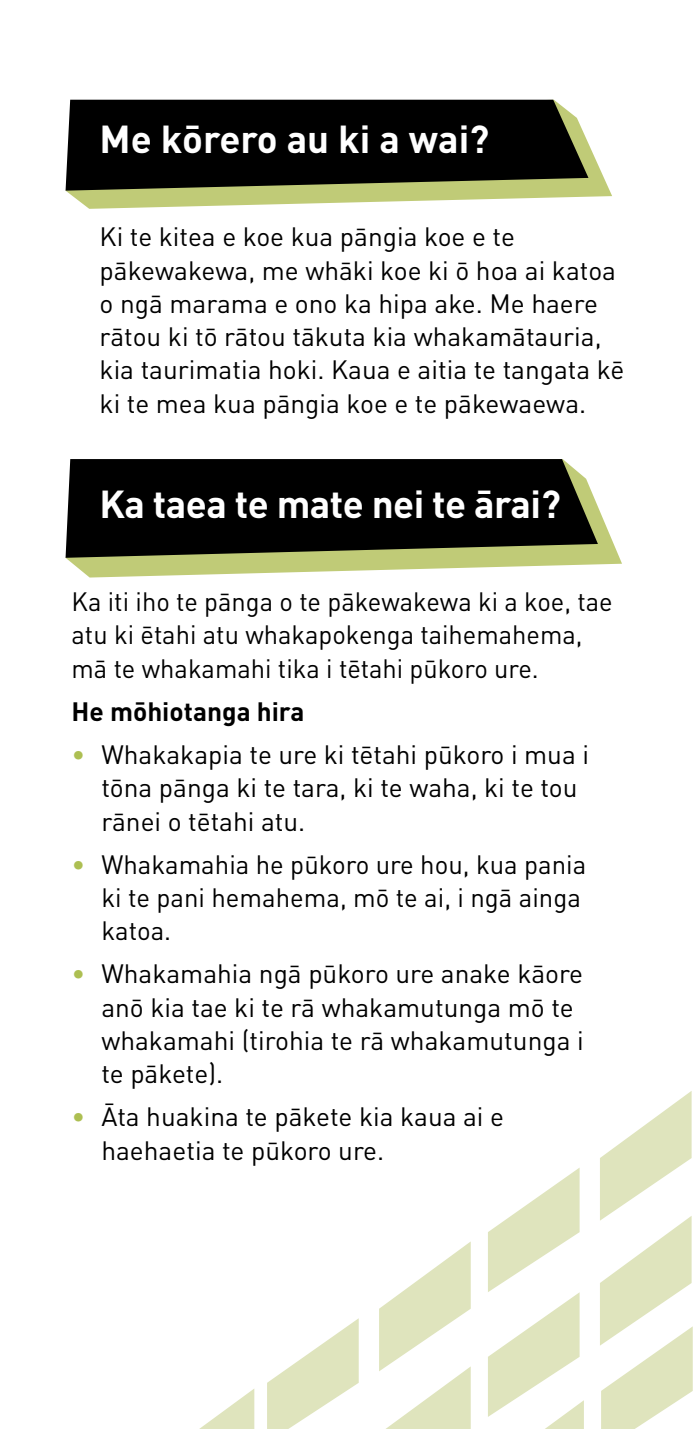
<style>
.page{position:relative;width:695px;height:1429px;background:#fff}
.page>*{position:absolute;margin:0;border:0;box-sizing:border-box;transform-origin:0 0}
.t1{font:700 38.5px "DIN Pro";letter-spacing:-.015em;color:#fff}
.t2{font:26.25px/33.2px "DIN Pro";color:#000}
.t3{font:700 26.25px "DIN Pro";color:#000}
.s1{color:#adbf52}
</style>
<div class="page">
<svg style="left:66px;top:505px;width:556px;height:72px;fill:#c0cb77"></svg>
<svg style="left:66px;top:459px;width:531px;height:99px;background:#14150e"></svg>
<svg style="left:66px;top:143px;width:546px;height:66px;fill:#c0cb77"></svg>
<svg style="left:66px;top:100px;width:522px;height:91px;background:#15150e"></svg>
<svg style="left:199px;top:1389px;width:55px;height:40px"></svg>
<svg style="left:267px;top:1319px;width:91px;height:110px"></svg>
<svg style="left:379px;top:1242px;width:91px;height:187px"></svg>
<svg style="left:600px;top:1091px;width:92px;height:338px"></svg>
<svg style="left:488px;top:1168px;width:95px;height:261px"></svg>
<h1 class="t1" style="left:100px;top:113px;width:391px">Me kōrero au ki a wai?</h1>
<p class="t2" style="left:100px;top:219px;width:526px">Ki te kitea e koe kua pāngia koe e te pākewakewa, me whāki koe ki ō hoa ai katoa o ngā marama e ono ka hipa ake. Me haere rātou ki tō rātou tākuta kia whakamātauria, kia taurimatia hoki. Kaua e aitia te tangata kē ki te mea kua pāngia koe e te pākewaewa.</p>
<h1 class="t1" style="left:100px;top:478px;width:462px">Ka taea te mate nei te ārai?</h1>
<p class="t2" style="left:72px;top:584px;width:542px">Ka iti iho te pānga o te pākewakewa ki a koe, tae atu ki ētahi atu whakapokenga taihemahema, mā te whakamahi tika i tētahi pūkoro ure.</p>
<p class="t3" style="left:72px;top:693px;width:234px">He mōhiotanga hira</p>
<p class="t2" style="left:101px;top:737px;width:489px;text-indent:-30px"><span class="s1">•</span> Whakakapia te ure ki tētahi pūkoro i mua i tōna pānga ki te tara, ki te waha, ki te tou rānei o tētahi atu.</p>
<p class="t2" style="left:101px;top:846px;width:486px;text-indent:-30px"><span class="s1">•</span> Whakamahia he pūkoro ure hou, kua pania ki te pani hemahema, mō te ai, i ngā ainga katoa.</p>
<p class="t2" style="left:101px;top:956px;width:484px;text-indent:-30px"><span class="s1">•</span> Whakamahia ngā pūkoro ure anake kāore anō kia tae ki te rā whakamutunga mō te whakamahi (tirohia te rā whakamutunga i te pākete).</p>
<p class="t2" style="left:101px;top:1099px;width:404px;text-indent:-30px"><span class="s1">•</span> Āta huakina te pākete kia kaua ai e haehaetia te pūkoro ure.</p>
</div>
